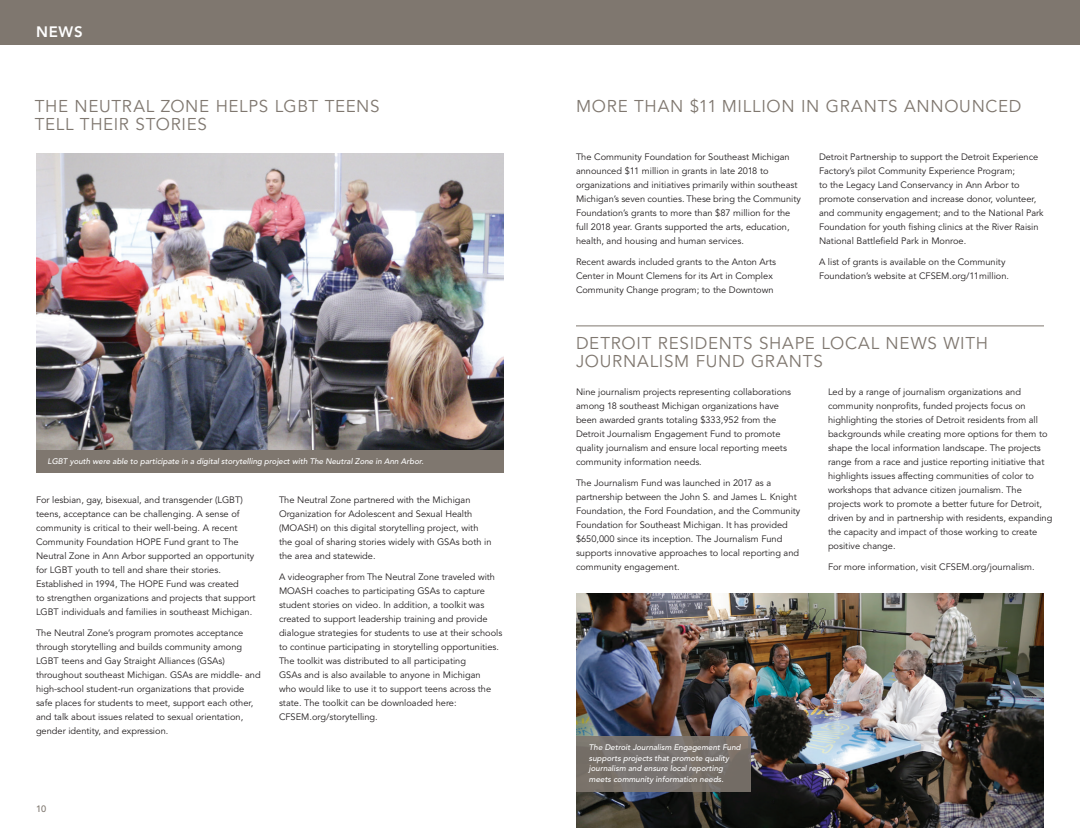
<style>
.page{position:relative;width:1080px;height:828px;background:#fff}
.page>*{position:absolute;margin:0;border:0;box-sizing:border-box;transform-origin:0 0}
.t1{font:17px/18px "Avenir LT Std";letter-spacing:.045em;color:#7f776f}
.t2{font:800 15px "Avenir LT Std";color:#fff}
.t3{font:9.2px/14px "Avenir LT Std";color:#231f20}
.CF_Main_Body_1{font:500 9.2px "Avenir LT Std";color:#7f776f}
.t4{font:italic 500 8px/10.5px "Avenir LT Std";color:#fff}
</style>
<div class="page">
<hr style="left:576px;top:326px;width:468px;height:1px;background:#7f776f">
<img style="left:576px;top:593px;width:468px;height:235px">
<div style="left:576px;top:736px;width:174px;height:56px;background:#78736c"></div>
<div style="left:540px;top:0;width:540px;height:45px;background:#7f776f"></div>
<div style="left:0;top:0;width:540px;height:45px;background:#7f776f"></div>
<img style="left:36px;top:153px;width:468px;height:297px">
<div style="left:36px;top:450px;width:468px;height:23px;background:#7f776f"></div>
<p class="t2" style="left:36px;top:23px;width:48px">NEWS</p>
<p class="t1" style="left:35px;top:97px;width:346px">THE NEUTRAL ZONE HELPS LGBT TEENS<br>TELL THEIR STORIES</p>
<p class="t4" style="left:48px;top:456px;width:378px">LGBT youth were able to participate in a digital storytelling project with The Neutral Zone in Ann Arbor.</p>
<p class="t3" style="left:36px;top:493px;width:221px">For lesbian, gay, bisexual, and transgender (LGBT) teens, acceptance can be challenging. A sense of community is critical to their well-being. A recent Community Foundation HOPE Fund grant to The Neutral Zone in Ann Arbor supported an opportunity for LGBT youth to tell and share their stories.<br>Established in 1994, The HOPE Fund was created<br>to strengthen organizations and projects that support LGBT individuals and families in southeast Michigan.</p>
<p class="t3" style="left:36px;top:626px;width:226px">The Neutral Zone’s program promotes acceptance through storytelling and builds community among LGBT teens and Gay Straight Alliances (GSAs) throughout southeast Michigan. GSAs are middle- and high-school student-run organizations that provide safe places for students to meet, support each other, and talk about issues related to sexual orientation, gender identity, and expression.</p>
<p class="t3" style="left:279px;top:493px;width:214px">The Neutral Zone partnered with the Michigan Organization for Adolescent and Sexual Health (MOASH) on this digital storytelling project, with the goal of sharing stories widely with GSAs both in the area and statewide.</p>
<p class="t3" style="left:279px;top:570px;width:225px">A videographer from The Neutral Zone traveled with MOASH coaches to participating GSAs to capture student stories on video. In addition, a toolkit was created to support leadership training and provide dialogue strategies for students to use at their schools to continue participating in storytelling opportunities.<br>The toolkit was distributed to all participating<br>GSAs and is also available to anyone in Michigan<br>who would like to use it to support teens across the state. The toolkit can be downloaded here:<br>CFSEM.org/storytelling.</p>
<p class="CF_Main_Body_1" style="left:36px;top:804px;width:12px">10</p>
<p class="t1" style="left:576px;top:97px;width:447px">MORE THAN $11 MILLION IN GRANTS ANNOUNCED</p>
<p class="t3" style="left:576px;top:150px;width:226px">The Community Foundation for Southeast Michigan announced $11 million in grants in late 2018 to organizations and initiatives primarily within southeast Michigan’s seven counties. These bring the Community Foundation’s grants to more than $87 million for the full 2018 year. Grants supported the arts, education, health, and housing and human services.</p>
<p class="t3" style="left:576px;top:255px;width:202px">Recent awards included grants to the Anton Arts<br>Center in Mount Clemens for its Art in Complex<br>Community Change program; to the Downtown</p>
<p class="t3" style="left:819px;top:150px;width:226px">Detroit Partnership to support the Detroit Experience Factory’s pilot Community Experience Program;<br>to the Legacy Land Conservancy in Ann Arbor to promote conservation and increase donor, volunteer, and community engagement; and to the National Park Foundation for youth fishing clinics at the River Raisin National Battlefield Park in Monroe.</p>
<p class="t3" style="left:819px;top:255px;width:192px">A list of grants is available on the Community<br>Foundation’s website at CFSEM.org/11million.</p>
<p class="t1" style="left:576px;top:334px;width:414px">DETROIT RESIDENTS SHAPE LOCAL NEWS WITH<br>JOURNALISM FUND GRANTS</p>
<p class="t3" style="left:576px;top:385px;width:217px">Nine journalism projects representing collaborations among 18 southeast Michigan organizations have been awarded grants totaling $333,952 from the Detroit Journalism Engagement Fund to promote quality journalism and ensure local reporting meets community information needs.</p>
<p class="t3" style="left:576px;top:477px;width:226px">The Journalism Fund was launched in 2017 as a partnership between the John S. and James L. Knight Foundation, the Ford Foundation, and the Community Foundation for Southeast Michigan. It has provided $650,000 since its inception. The Journalism Fund supports innovative approaches to local reporting and community engagement.</p>
<p class="t3" style="left:828px;top:385px;width:226px">Led by a range of journalism organizations and community nonprofits, funded projects focus on highlighting the stories of Detroit residents from all backgrounds while creating more options for them to shape the local information landscape. The projects range from a race and justice reporting initiative that highlights issues affecting communities of color to workshops that advance citizen journalism. The projects work to promote a better future for Detroit, driven by and in partnership with residents, expanding the capacity and impact of those working to create positive change.</p>
<p class="t3" style="left:828px;top:561px;width:208px">For more information, visit CFSEM.org/journalism.</p>
<p class="t4" style="left:589px;top:743px;width:153px">The Detroit Journalism Engagement Fund supports projects that promote quality journalism and ensure local reporting meets community information needs.</p>
</div>
